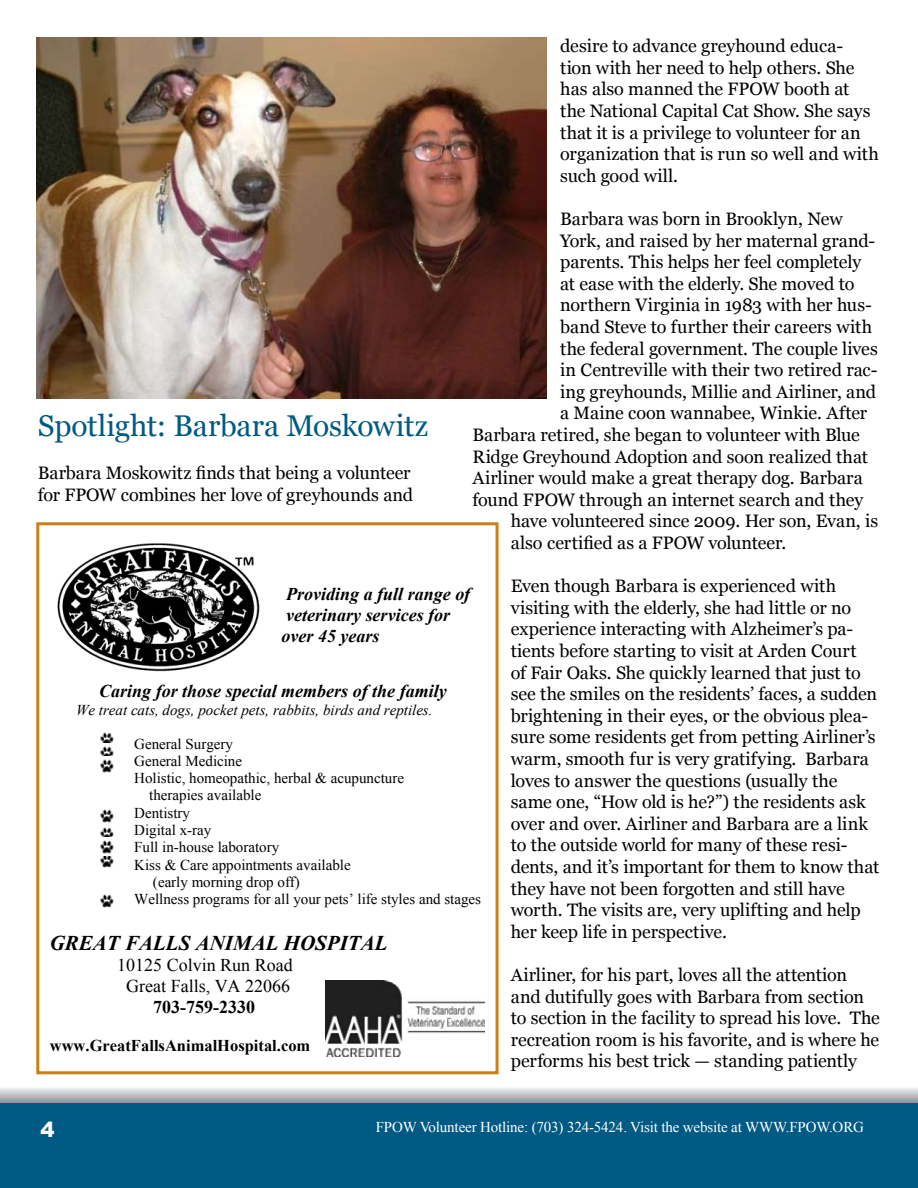
<style>
.page{position:relative;width:918px;height:1188px;background:#fff}
.page>*{position:absolute;margin:0;border:0;box-sizing:border-box;transform-origin:0 0}
.t1{font:30px "Georgia";letter-spacing:-.01em;color:#005a84}
.t2{font:italic 700 21px "Times New Roman";color:#000}
.t3{font:18px/21.6px "Georgia";letter-spacing:-.005em;color:#000}
.t4{font:italic 700 18px/20.7px "Times New Roman";color:#000}
.t5{font:18px/20.7px "Times New Roman";color:#000;text-align:center}
.t6{font:700 18px "Times New Roman";color:#000}
.t7{font:700 16.5px "Times New Roman";color:#000}
.t8{font:15px "Times New Roman";color:#000}
.t9{font:15px "Times New Roman";letter-spacing:-.01em;color:#fff}
.t10{font:italic 15px "Times New Roman";color:#000}
</style>
<div class="page">
<svg style="left:0;top:1088px;width:917px;height:15px;background:#bdbfc1"></svg>
<div style="left:0;top:1103px;width:918px;height:85px;background:#005a84"></div>
<svg style="left:917px;top:1088px;width:1px;height:12px"></svg>
<hr style="left:917px;top:1100px;width:1px;height:88px;background:#005a84">
<img style="left:326px;top:981px;width:159px;height:76px">
<img style="left:100px;top:732px;width:14px;height:11px">
<img style="left:100px;top:894px;width:14px;height:14px">
<img style="left:100px;top:746px;width:14px;height:10px">
<img style="left:100px;top:809px;width:14px;height:28px">
<img style="left:100px;top:856px;width:14px;height:12px">
<img style="left:100px;top:840px;width:14px;height:14px">
<img style="left:100px;top:759px;width:14px;height:14px">
<img style="left:57px;top:543px;width:203px;height:129px">
<div style="left:36px;top:522px;width:463px;height:552px;border:3px solid #cc7f16"></div>
<img style="left:36px;top:38px;width:511px;height:360px">
<p class="t3" style="left:560px;top:36px;width:320px">desire to advance greyhound educa&shy;tion with her need to help others. She has also manned the FPOW booth at the National Capital Cat Show. She says that it is a privilege to volunteer for an organization that is run so well and with such good will.</p>
<p class="t3" style="left:560px;top:208px;width:284px">Barbara was born in Brooklyn, New</p>
<p class="t3" style="left:560px;top:230px;width:317px">York, and raised by her maternal grand-</p>
<p class="t3" style="left:560px;top:252px;width:302px">parents. This helps her feel completely</p>
<p class="t3" style="left:560px;top:273px;width:296px">at ease with the elderly. She moved to</p>
<p class="t3" style="left:560px;top:295px;width:313px">northern Virginia in 1983 with her hus-</p>
<p class="t3" style="left:560px;top:316px;width:313px">band Steve to further their careers with</p>
<p class="t3" style="left:560px;top:338px;width:319px">the federal government. The couple lives</p>
<p class="t3" style="left:560px;top:360px;width:319px">in Centreville with their two retired rac-</p>
<p class="t3" style="left:560px;top:381px;width:317px">ing greyhounds, Millie and Airliner, and</p>
<p class="t3" style="left:560px;top:403px;width:309px">a Maine coon wannabee, Winkie. After</p>
<p class="t3" style="left:472px;top:424px;width:389px">Barbara retired, she began to volunteer with Blue</p>
<p class="t3" style="left:472px;top:446px;width:397px">Ridge Greyhound Adoption and soon realized that</p>
<p class="t3" style="left:472px;top:468px;width:392px">Airliner would make a great therapy dog. Barbara</p>
<p class="t3" style="left:472px;top:489px;width:392px">found FPOW through an internet search and they</p>
<p class="t3" style="left:511px;top:511px;width:369px">have volunteered since 2009. Her son, Evan, is</p>
<p class="t3" style="left:511px;top:532px;width:277px">also certified as a FPOW volunteer.</p>
<p class="t3" style="left:511px;top:576px;width:370px">Even though Barbara is experienced with visiting with the elderly, she had little or no experience interacting with Alzheimer’s pa&shy;tients before starting to visit at Arden Court<br>of Fair Oaks. She quickly learned that just to see the smiles on the residents’ faces, a sudden brightening in their eyes, or the obvious plea&shy;sure some residents get from petting Airliner’s warm, smooth fur is very gratifying. Barbara loves to answer the questions (usually the same one, “How old is he?”) the residents ask over and over. Airliner and Barbara are a link to the outside world for many of these resi&shy;dents, and it’s important for them to know that they have not been forgotten and still have worth. The visits are, very uplifting and help her keep life in perspective.</p>
<p class="t3" style="left:511px;top:964px;width:371px">Airliner, for his part, loves all the attention and dutifully goes with Barbara from section to section in the facility to spread his love. The recreation room is his favorite, and is where he performs his best trick — standing patiently</p>
<h1 class="t1" style="left:38px;top:407px;width:392px">Spotlight: Barbara Moskowitz</h1>
<p class="t3" style="left:38px;top:462px;width:377px">Barbara Moskowitz finds that being a volunteer for FPOW combines her love of greyhounds and</p>
<p class="t4" style="left:282px;top:584px;width:190px">Providing a full range of veterinary services for over 45 years</p>
<p class="t4" style="left:99px;top:680px;width:349px">Caring for those special members of the family</p>
<p class="t10" style="left:76px;top:699px;width:358px">We treat cats, dogs, pocket pets, rabbits, birds and reptiles.</p>
<p class="t8" style="left:134px;top:734px;width:100px">General Surgery</p>
<p class="t8" style="left:134px;top:751px;width:109px">General Medicine</p>
<p class="t8" style="left:134px;top:768px;width:271px">Holistic, homeopathic, herbal &amp; acupuncture</p>
<p class="t8" style="left:149px;top:785px;width:114px">therapies available</p>
<p class="t8" style="left:134px;top:803px;width:57px">Dentistry</p>
<p class="t8" style="left:134px;top:820px;width:79px">Digital x-ray</p>
<p class="t8" style="left:134px;top:837px;width:147px">Full in-house laboratory</p>
<p class="t8" style="left:134px;top:854px;width:218px">Kiss &amp; Care appointments available</p>
<p class="t8" style="left:153px;top:872px;width:148px">(early morning drop off)</p>
<p class="t8" style="left:134px;top:889px;width:348px">Wellness programs for all your pets’ life styles and stages</p>
<p class="t2" style="left:50px;top:929px;width:339px">GREAT FALLS ANIMAL HOSPITAL</p>
<p class="t5" style="left:117px;top:955px;width:177px">10125 Colvin Run Road<br>Great Falls, VA 22066</p>
<p class="t6" style="left:153px;top:995px;width:103px">703-759-2330</p>
<p class="t7" style="left:50px;top:1034px;width:262px">www.GreatFallsAnimalHospital.com</p>
<p class="t9" style="left:376px;top:1117px;width:490px">FPOW Volunteer Hotline: (703) 324-5424. Visit the website at WWW.FPOW.ORG</p>
</div>
